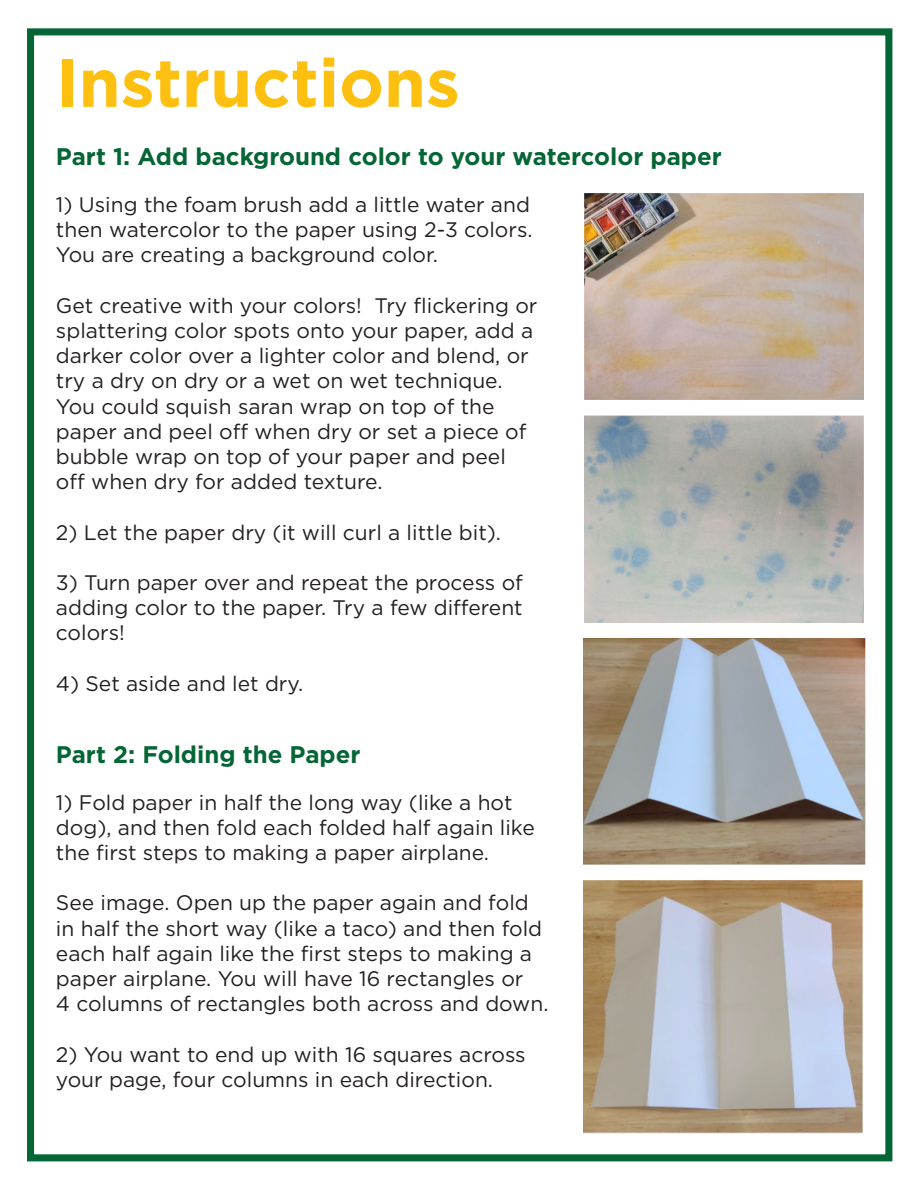
<style>
.page{position:relative;width:918px;height:1188px;background:#fff}
.page>*{position:absolute;margin:0;border:0;box-sizing:border-box;transform-origin:0 0}
.event_title-_prescho{font:700 67.5px "Gotham";color:#fdc011}
.t1{font:700 24px "Gotham";color:#046535}
.t2{font:21px/25.2px "Gotham";color:#231f20}
</style>
<div class="page">
<div style="left:27px;top:28px;width:865px;height:1133px;border:7px solid #046535"></div>
<img style="left:584px;top:416px;width:280px;height:206px">
<img style="left:584px;top:193px;width:280px;height:207px">
<img style="left:583px;top:638px;width:282px;height:226px">
<img style="left:583px;top:880px;width:280px;height:253px">
<p class="event_title-_prescho" style="left:56px;top:38px;width:405px">Instructions</p>
<p class="t1" style="left:56px;top:141px;width:667px">Part 1: Add background color to your watercolor paper</p>
<p class="t2" style="left:56px;top:191px;width:478px">1) Using the foam brush add a little water and then watercolor to the paper using 2-3 colors.<br>You are creating a background color.</p>
<p class="t2" style="left:56px;top:292px;width:483px">Get creative with your colors! Try flickering or splattering color spots onto your paper, add a darker color over a lighter color and blend, or try a dry on dry or a wet on wet technique.<br>You could squish saran wrap on top of the paper and peel off when dry or set a piece of bubble wrap on top of your paper and peel off when dry for added texture.</p>
<p class="t2" style="left:56px;top:519px;width:447px">2) Let the paper dry (it will curl a little bit).</p>
<p class="t2" style="left:56px;top:569px;width:469px;text-align:justify">3) Turn paper over and repeat the process of adding color to the paper. Try a few different colors!</p>
<p class="t2" style="left:56px;top:670px;width:249px">4) Set aside and let dry.</p>
<p class="t1" style="left:56px;top:738px;width:306px">Part 2: Folding the Paper</p>
<p class="t2" style="left:56px;top:789px;width:480px">1) Fold paper in half the long way (like a hot dog), and then fold each folded half again like the first steps to making a paper airplane.</p>
<p class="t2" style="left:56px;top:890px;width:494px">See image. Open up the paper again and fold in half the short way (like a taco) and then fold each half again like the first steps to making a paper airplane. You will have 16 rectangles or<br>4 columns of rectangles both across and down.</p>
<p class="t2" style="left:56px;top:1041px;width:471px">2) You want to end up with 16 squares across your page, four columns in each direction.</p>
</div>
